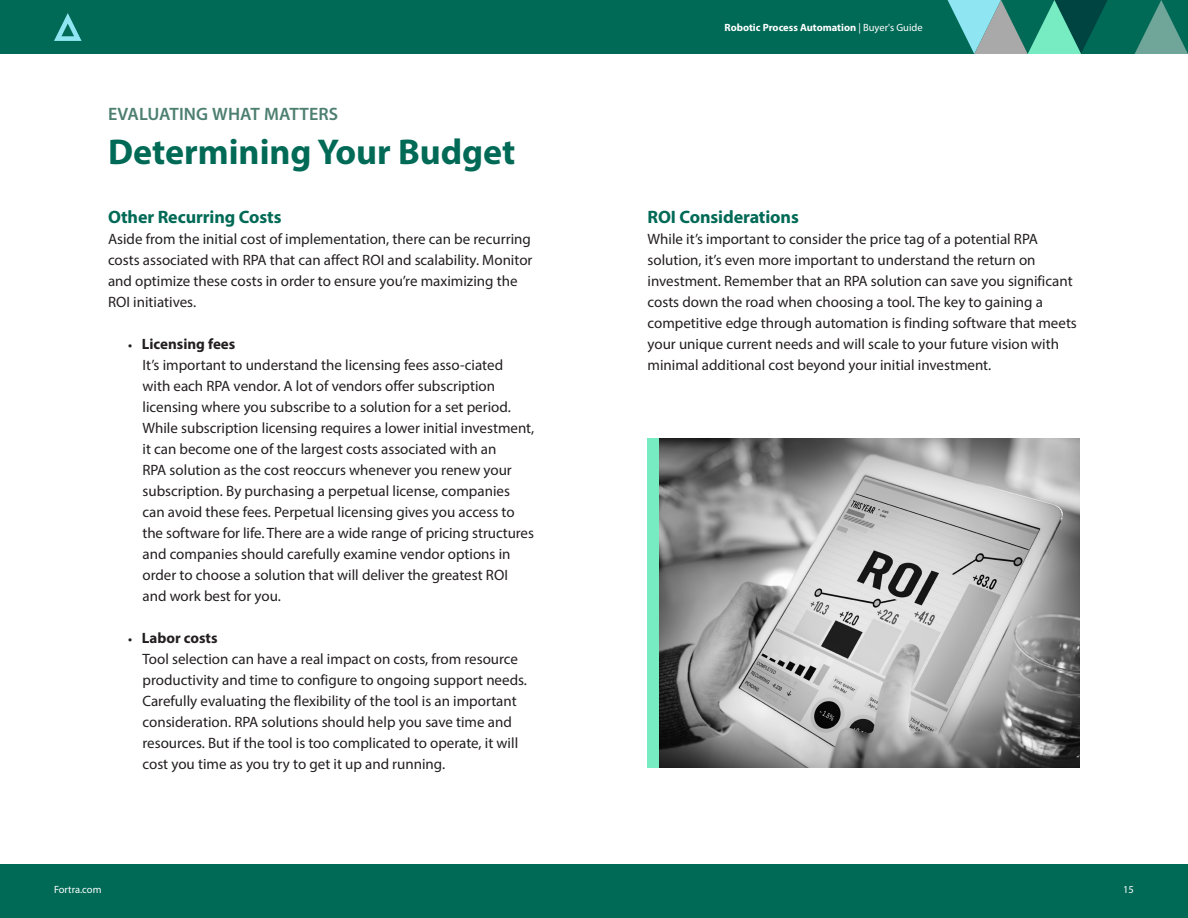
<style>
.page{position:relative;width:1188px;height:918px;background:#fff}
.page>*{position:absolute;margin:0;border:0;box-sizing:border-box;transform-origin:0 0}
.t1{font:700 36px "Myriad Pro";color:#006a56}
.Title_-_Summary_Copy{font:700 18px "Myriad Pro";letter-spacing:-.005em;color:#006a56}
.t2{font:600 18px "Myriad Pro";letter-spacing:.005em;color:#4d7f71}
.Body_-_Bullets{font:15px/21px "Myriad Pro";color:#231f20}
.Title_-_Summary_Copy-2{font:15px/21px "Myriad Pro";color:#231f20}
.t3{font:700 15px "Myriad Pro";color:#231f20}
.t4{font:700 10.5px "Myriad Pro";color:#fff}
.t5{font:10.5px "Myriad Pro";color:#fff}
.s1{font-size:12px}
.s2{font-weight:400}
</style>
<div class="page">
<div style="left:0;top:864px;width:1188px;height:54px;background:#006a56"></div>
<div style="left:0;top:0;width:1188px;height:54px;background:#006a56"></div>
<svg style="left:54px;top:13px;width:28px;height:28px"></svg>
<svg style="left:948px;top:0;width:240px;height:54px"></svg>
<img style="left:659px;top:438px;width:421px;height:330px">
<div style="left:648px;top:438px;width:11px;height:330px;background:#77ecc2"></div>
<p class="t2" style="left:108px;top:103px;width:232px">EVALUATING WHAT MATTERS</p>
<p class="t1" style="left:108px;top:128px;width:409px">Determining Your Budget</p>
<p class="Title_-_Summary_Copy" style="left:108px;top:206px;width:175px">Other Recurring Costs</p>
<p class="Title_-_Summary_Copy-2" style="left:108px;top:229px;width:426px">Aside from the initial cost of implementation, there can be recurring costs associated with RPA that can affect ROI and scalability. Monitor and optimize these costs in order to ensure you’re maximizing the ROI initiatives.</p>
<p class="t3" style="left:128px;top:334px;width:109px"><span class="s1">•</span> Licensing fees</p>
<p class="Body_-_Bullets" style="left:142px;top:355px;width:393px">It’s important to understand the licensing fees asso-ciated with each RPA vendor. A lot of vendors offer subscription licensing where you subscribe to a solution for a set period.<br>While subscription licensing requires a lower initial investment, it can become one of the largest costs associated with an<br>RPA solution as the cost reoccurs whenever you renew your subscription. By purchasing a perpetual license, companies can avoid these fees. Perpetual licensing gives you access to the software for life. There are a wide range of pricing structures and companies should carefully examine vendor options in order to choose a solution that will deliver the greatest ROI and work best for you.</p>
<p class="t3" style="left:128px;top:628px;width:91px"><span class="s1">•</span> Labor costs</p>
<p class="Body_-_Bullets" style="left:142px;top:649px;width:386px">Tool selection can have a real impact on costs, from resource productivity and time to configure to ongoing support needs.<br>Carefully evaluating the flexibility of the tool is an important consideration. RPA solutions should help you save time and resources. But if the tool is too complicated to operate, it will cost you time as you try to get it up and running.</p>
<p class="t4" style="left:724px;top:20px;width:200px">Robotic Process Automation <span class="s2">| Buyer's Guide</span></p>
<p class="Title_-_Summary_Copy" style="left:648px;top:206px;width:153px">ROI Considerations</p>
<p class="Title_-_Summary_Copy-2" style="left:648px;top:229px;width:431px">While it’s important to consider the price tag of a potential RPA solution, it’s even more important to understand the return on investment. Remember that an RPA solution can save you significant costs down the road when choosing a tool. The key to gaining a competitive edge through automation is finding software that meets your unique current needs and will scale to your future vision with minimal additional cost beyond your initial investment.</p>
<p class="t5" style="left:54px;top:883px;width:49px">Fortra.com</p>
<p class="t5" style="left:1123px;top:883px;width:12px">15</p>
</div>
